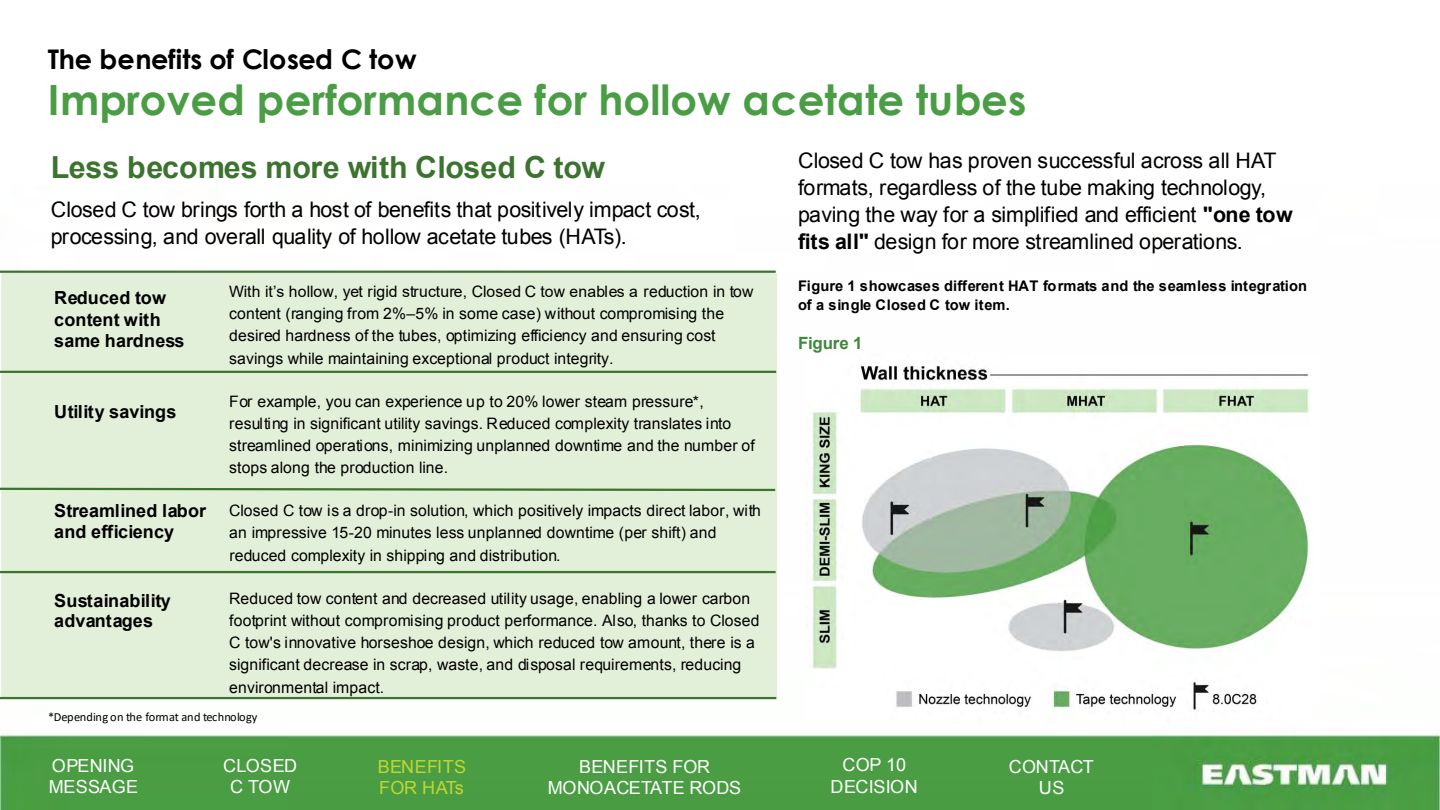
<style>
.page{position:relative;width:1440px;height:810px;background:#fff}
.page>*{position:absolute;margin:0;border:0;box-sizing:border-box;transform-origin:0 0}
.t1{font:700 41.7px "Century Gothic";letter-spacing:.005em;color:#4a9d45}
.t2{font:700 30.38px "Arial";color:#3c732f}
.t3{font:700 27px "Century Gothic";letter-spacing:-.01em;color:#000}
.t4{font:21.38px/27px "Arial";letter-spacing:-.015em;color:#000}
.t5{font:700 18px/21.5px "Arial";letter-spacing:.005em;color:#000}
.t6{font:18px/21.4px "Arial";letter-spacing:.015em;color:#fff;text-align:center}
.t7{font:18px/21.4px "Arial";letter-spacing:.015em;color:#bed732}
.t8{font:700 16.88px "Arial";letter-spacing:-.01em;color:#40883c}
.t9{font:15.75px/22.1px "Arial";letter-spacing:.01em;color:#000}
.t10{font:700 14.62px/19.1px "Arial";color:#000}
.t11{font:12.38px "Calibri";letter-spacing:.02em;color:#000}
.s1{font-weight:700}
</style>
<div class="page">
<img style="left:0;top:270px;width:1440px;height:540px">
<img style="left:807px;top:355px;width:513px;height:369px">
<div style="left:1px;top:272px;width:777px;height:427px;background:#e2f0d9"></div>
<hr style="left:0;top:371px;width:776px;height:2px;background:#3c732f">
<svg style="left:0;top:487px;width:776px;height:5px"></svg>
<hr style="left:0;top:571px;width:776px;height:2px;background:#3c732f">
<hr style="left:0;top:697px;width:776px;height:2px;background:#3c732f">
<hr style="left:0;top:271px;width:776px;height:2px;background:#3c732f">
<h3 class="t3" style="left:48px;top:39px;width:370px">The benefits of Closed C tow</h3>
<h1 class="t1" style="left:48px;top:69px;width:980px">Improved performance for hollow acetate tubes</h1>
<h3 class="t4" style="left:798px;top:148px;width:496px">Closed C tow has proven successful across all HAT formats, regardless of the tube making technology, paving the way for a simplified and efficient <span class="s1">"one tow fits all"</span> design for more streamlined operations.</h3>
<p class="t10" style="left:798px;top:277px;width:511px">Figure 1 showcases different HAT formats and the seamless integration of a single Closed C tow item.</p>
<h2 class="t2" style="left:51px;top:148px;width:556px">Less becomes more with Closed C tow</h2>
<h3 class="t4" style="left:51px;top:196px;width:652px">Closed C tow brings forth a host of benefits that positively impact cost, processing, and overall quality of hollow acetate tubes (HATs).</h3>
<p class="t9" style="left:229px;top:281px;width:526px">With it’s hollow, yet rigid structure, Closed C tow enables a reduction in tow content (ranging from 2%–5% in some case) without compromising the desired hardness of the tubes, optimizing efficiency and ensuring cost savings while maintaining exceptional product integrity.</p>
<p class="t9" style="left:229px;top:390px;width:527px">For example, you can experience up to 20% lower steam pressure*, resulting in significant utility savings. Reduced complexity translates into streamlined operations, minimizing unplanned downtime and the number of stops along the production line.</p>
<p class="t9" style="left:229px;top:499px;width:533px;line-height:22.5px">Closed C tow is a drop-in solution, which positively impacts direct labor, with an impressive 15-20 minutes less unplanned downtime (per shift) and reduced complexity in shipping and distribution.</p>
<p class="t9" style="left:229px;top:587px;width:532px">Reduced tow content and decreased utility usage, enabling a lower carbon footprint without compromising product performance. Also, thanks to Closed C tow's innovative horseshoe design, which reduced tow amount, there is a significant decrease in scrap, waste, and disposal requirements, reducing environmental impact.</p>
<p class="t5" style="left:54px;top:288px;width:132px">Reduced tow content with same hardness</p>
<p class="t8" style="left:798px;top:332px;width:66px">Figure 1</p>
<p class="t5" style="left:54px;top:402px;width:124px">Utility savings</p>
<p class="t5" style="left:54px;top:502px;width:153px;line-height:20.2px">Streamlined labor and efficiency</p>
<p class="t5" style="left:54px;top:591px;width:118px;line-height:20.3px">Sustainability advantages</p>
<p class="t11" style="left:48px;top:708px;width:211px">*Depending on the format and technology</p>
<p class="t6" style="left:49px;top:755px;width:91px;text-align:left">OPENING<br>MESSAGE</p>
<p class="t6" style="left:223px;top:755px;width:75px">CLOSED<br>C TOW</p>
<p class="t6" style="left:548px;top:756px;width:195px">BENEFITS FOR<br>MONOACETATE RODS</p>
<p class="t6" style="left:831px;top:755px;width:89px">COP 10<br>DECISION</p>
<p class="t6" style="left:1009px;top:756px;width:87px">CONTACT<br>US</p>
<p class="t7" style="left:378px;top:756px;width:90px">BENEFITS<br>FOR HATs</p>
</div>
